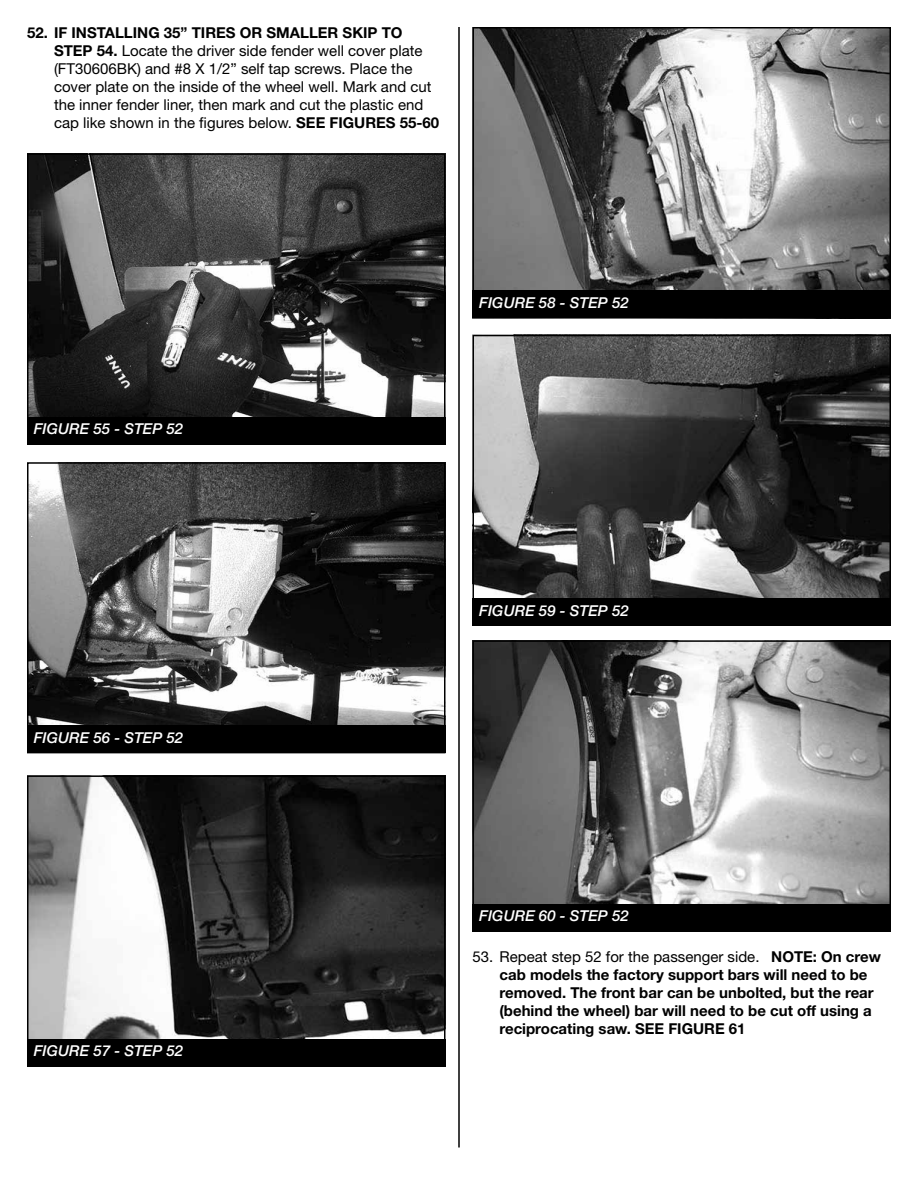
<style>
.page{position:relative;width:918px;height:1188px;background:#fff}
.page>*{position:absolute;margin:0;border:0;box-sizing:border-box;transform-origin:0 0}
.t1{font:15px/18px "Helvetica Neue LT Std";color:#000}
.t2{font:700 15px/18px "Helvetica Neue LT Std";color:#000}
.t3{font:italic 500 15px "Helvetica Neue LT Std";color:#fff}
.s1{font-weight:700}
.s2{font-weight:400}
</style>
<div class="page">
<hr style="left:458px;top:27px;width:2px;height:1121px;background:#000">
<img style="left:30px;top:156px;width:413px;height:261px">
<div style="left:27px;top:153px;width:419px;height:292px;border:2px solid #000"></div>
<div style="left:27px;top:417px;width:419px;height:28px;background:#000"></div>
<img style="left:30px;top:465px;width:413px;height:260px">
<div style="left:27px;top:462px;width:419px;height:291px;border:2px solid #000"></div>
<div style="left:27px;top:725px;width:419px;height:28px;background:#000"></div>
<img style="left:30px;top:778px;width:413px;height:261px">
<div style="left:27px;top:775px;width:419px;height:292px;border:2px solid #000"></div>
<div style="left:27px;top:1039px;width:419px;height:28px;background:#000"></div>
<img style="left:475px;top:30px;width:413px;height:260px">
<div style="left:472px;top:27px;width:419px;height:291px;border:2px solid #000"></div>
<div style="left:472px;top:290px;width:419px;height:28px;background:#000"></div>
<img style="left:475px;top:338px;width:413px;height:260px">
<div style="left:472px;top:335px;width:419px;height:291px;border:2px solid #000"></div>
<div style="left:472px;top:598px;width:419px;height:28px;background:#000"></div>
<img style="left:475px;top:643px;width:413px;height:261px">
<div style="left:472px;top:640px;width:419px;height:292px;border:2px solid #000"></div>
<div style="left:472px;top:904px;width:419px;height:28px;background:#000"></div>
<p class="t1" style="left:54px;top:23px;width:387px;text-indent:-27px"><span class="s1">52. IF INSTALLING 35” TIRES OR SMALLER SKIP TO STEP 54.</span> Locate the driver side fender well cover plate (FT30606BK) and #8 X 1/2” self tap screws. Place the cover plate on the inside of the wheel well. Mark and cut the inner fender liner, then mark and cut the plastic end cap like shown in the figures below. <span class="s1">SEE FIGURES 55-60</span></p>
<p class="t3" style="left:34px;top:420px;width:151px">FIGURE 55 - STEP 52</p>
<p class="t3" style="left:479px;top:294px;width:151px">FIGURE 58 - STEP 52</p>
<p class="t3" style="left:34px;top:729px;width:151px">FIGURE 56 - STEP 52</p>
<p class="t3" style="left:34px;top:1042px;width:151px">FIGURE 57 - STEP 52</p>
<p class="t3" style="left:479px;top:601px;width:151px">FIGURE 59 - STEP 52</p>
<p class="t3" style="left:479px;top:907px;width:151px">FIGURE 60 - STEP 52</p>
<p class="t2" style="left:500px;top:948px;width:383px;text-indent:-27px"><span class="s2">53. Repeat step 52 for the passenger side.</span> NOTE: On crew cab models the factory support bars will need to be removed. The front bar can be unbolted, but the rear (behind the wheel) bar will need to be cut off using a reciprocating saw. SEE FIGURE 61</p>
</div>
